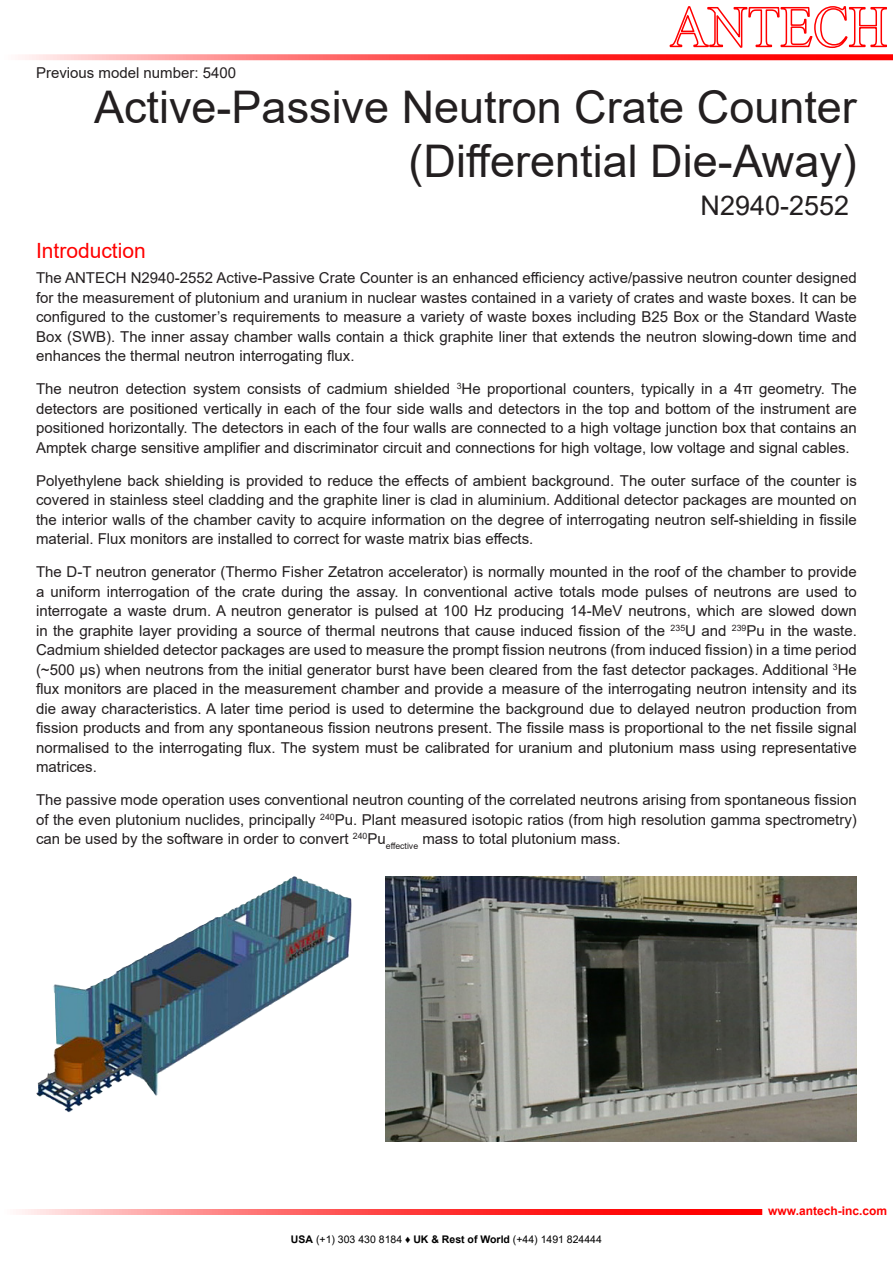
<style>
.page{position:relative;width:893px;height:1263px;background:#fff}
.page>*{position:absolute;margin:0;border:0;box-sizing:border-box;transform-origin:0 0}
.t1{font:45px "Arial";color:#231f20}
.t2{font:27px "Arial";color:#231f20}
.t3{font:21px "Arial";color:#f00}
.t4{font:15px/19.5px "Arial";color:#231f20;text-align:justify}
.t5{font:700 12px "Arial";color:#f00}
.t6{font:10.5px "Arial";color:#000}
.s1{font-weight:700}
</style>
<div class="page">
<svg style="left:19px;top:1209px;width:743px;height:6px;background:#ff5454"></svg>
<svg style="left:22px;top:54px;width:871px;height:6px;background:#ff5a5a"></svg>
<svg style="left:669px;top:6px;width:218px;height:42px"></svg>
<img style="left:36px;top:877px;width:257px;height:235px">
<img style="left:385px;top:876px;width:472px;height:265px">
<p class="t4" style="left:36px;top:63px;width:202px">Previous model number: 5400</p>
<p class="t1" style="left:94px;top:77px;width:764px">Active-Passive Neutron Crate Counter</p>
<p class="t1" style="left:409px;top:131px;width:450px">(Differential Die-Away)</p>
<p class="t2" style="left:701px;top:187px;width:150px">N2940-2552</p>
<p class="t3" style="left:36px;top:236px;width:111px">Introduction</p>
<p class="t4" style="left:36px;top:268px;width:822px">The ANTECH N2940-2552 Active-Passive Crate Counter is an enhanced efficiency active/passive neutron counter designed for the measurement of plutonium and uranium in nuclear wastes contained in a variety of crates and waste boxes. It can be configured to the customer’s requirements to measure a variety of waste boxes including B25 Box or the Standard Waste Box (SWB). The inner assay chamber walls contain a thick graphite liner that extends the neutron slowing-down time and enhances the thermal neutron interrogating flux.</p>
<p class="t4" style="left:36px;top:379px;width:822px">The neutron detection system consists of cadmium shielded <sup>3</sup>He proportional counters, typically in a 4π geometry. The detectors are positioned vertically in each of the four side walls and detectors in the top and bottom of the instrument are positioned horizontally. The detectors in each of the four walls are connected to a high voltage junction box that contains an Amptek charge sensitive amplifier and discriminator circuit and connections for high voltage, low voltage and signal cables.</p>
<p class="t4" style="left:36px;top:471px;width:822px">Polyethylene back shielding is provided to reduce the effects of ambient background. The outer surface of the counter is covered in stainless steel cladding and the graphite liner is clad in aluminium. Additional detector packages are mounted on the interior walls of the chamber cavity to acquire information on the degree of interrogating neutron self-shielding in fissile material. Flux monitors are installed to correct for waste matrix bias effects.</p>
<p class="t4" style="left:36px;top:562px;width:822px">The D-T neutron generator (Thermo Fisher Zetatron accelerator) is normally mounted in the roof of the chamber to provide a uniform interrogation of the crate during the assay. In conventional active totals mode pulses of neutrons are used to interrogate a waste drum. A neutron generator is pulsed at 100 Hz producing 14-MeV neutrons, which are slowed down in the graphite layer providing a source of thermal neutrons that cause induced fission of the <sup>235</sup>U and <sup>239</sup>Pu in the waste.<br>Cadmium shielded detector packages are used to measure the prompt fission neutrons (from induced fission) in a time period (~500 μs) when neutrons from the initial generator burst have been cleared from the fast detector packages. Additional <sup>3</sup>He flux monitors are placed in the measurement chamber and provide a measure of the interrogating neutron intensity and its die away characteristics. A later time period is used to determine the background due to delayed neutron production from fission products and from any spontaneous fission neutrons present. The fissile mass is proportional to the net fissile signal normalised to the interrogating flux. The system must be calibrated for uranium and plutonium mass using representative matrices.</p>
<p class="t4" style="left:36px;top:790px;width:822px">The passive mode operation uses conventional neutron counting of the correlated neutrons arising from spontaneous fission of the even plutonium nuclides, principally <sup>240</sup>Pu. Plant measured isotopic ratios (from high resolution gamma spectrometry) can be used by the software in order to convert <sup>240</sup>Pu<sub>effective</sub> mass to total plutonium mass.</p>
<p class="t6" style="left:291px;top:1232px;width:312px"><span class="s1">USA</span> (+1) 303 430 8184 ♦ <span class="s1">UK &amp; Rest of World</span> (+44) 1491 824444</p>
<p class="t5" style="left:768px;top:1202px;width:120px">www.antech-inc.com</p>
</div>
